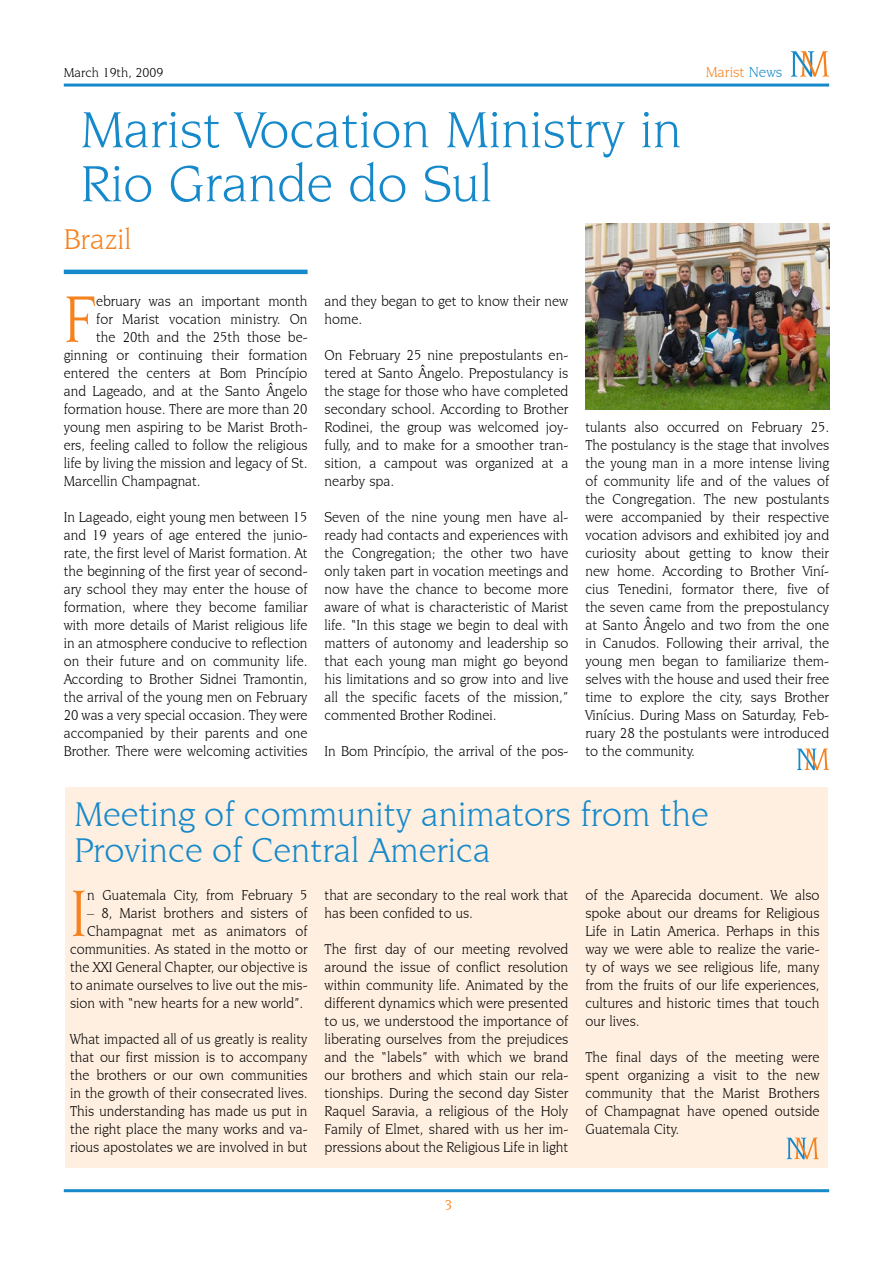
<style>
.page{position:relative;width:893px;height:1263px;background:#fff}
.page>*{position:absolute;margin:0;border:0;box-sizing:border-box;transform-origin:0 0}
.t1{font:70.05px "Novarese IT Cby BT";color:#f5821f;scale:.95 1}
.t2{font:54px/54px "Novarese IT Cby BT";color:#1689ca}
.t3{font:36px/36px "Novarese IT Cby BT";color:#1689ca}
.t4{font:30px "Novarese IT Cby BT";color:#f5821f}
.t5{font:15px/18px "Novarese IT Cby BT";color:#000;text-align:justify;scale:.95 1}
.t6{font:15px/18px "Novarese IT Cby BT";color:#000;text-align:justify;scale:.96 1}
.t7{font:15px "Novarese IT Cby BT";color:#f5821f}
.t8{font:13.5px "Novarese IT Cby BT";color:#000}
.s1{color:#1689ca}
</style>
<div class="page">
<div style="left:65px;top:788px;width:763px;height:380px;background:#ffefe0"></div>
<hr style="left:64px;top:1189px;width:765px;height:3px;background:#1689ca">
<hr style="left:64px;top:270px;width:244px;height:4px;background:#1689ca">
<hr style="left:64px;top:84px;width:765px;height:3px;background:#1689ca">
<svg style="left:791px;top:51px;width:38px;height:26px"></svg>
<svg style="left:797px;top:748px;width:32px;height:22px"></svg>
<img style="left:585px;top:223px;width:244px;height:187px">
<svg style="left:787px;top:1137px;width:32px;height:22px"></svg>
<p class="t8" style="left:64px;top:64px;width:101px">March 19th, 2009</p>
<p class="t7" style="left:706px;top:63px;width:78px">Marist <span class="s1">News</span></p>
<h2 class="t2" style="left:81px;top:102px;width:602px">Marist Vocation Ministry in<br>Rio Grande do Sul</h2>
<h3 class="t4" style="left:64px;top:222px;width:69px">Brazil</h3>
<h1 class="t1" style="left:64px;top:278px;width:36px">F</h1>
<p class="t5" style="left:96px;top:292px;width:224px">ebruary was an important month</p>
<p class="t5" style="left:96px;top:310px;width:224px">for Marist vocation ministry. On</p>
<p class="t5" style="left:96px;top:328px;width:224px">the 20th and the 25th those be-</p>
<p class="t5" style="left:64px;top:346px;width:258px">ginning or continuing their formation</p>
<p class="t5" style="left:64px;top:364px;width:258px">entered the centers at Bom Princípio</p>
<p class="t5" style="left:64px;top:382px;width:258px">and Lageado, and at the Santo Ângelo</p>
<p class="t5" style="left:64px;top:400px;width:258px">formation house. There are more than 20</p>
<p class="t5" style="left:64px;top:418px;width:258px">young men aspiring to be Marist Broth-</p>
<p class="t5" style="left:64px;top:436px;width:258px">ers, feeling called to follow the religious</p>
<p class="t5" style="left:64px;top:454px;width:258px">life by living the mission and legacy of St.</p>
<p class="t5" style="left:64px;top:472px;width:146px">Marcellin Champagnat.</p>
<p class="t5" style="left:64px;top:508px;width:258px">In Lageado, eight young men between 15 and 19 years of age entered the junio&shy;rate, the first level of Marist formation. At the beginning of the first year of second&shy;ary school they may enter the house of formation, where they become familiar with more details of Marist religious life in an atmosphere conducive to reflection on their future and on community life.<br>According to Brother Sidnei Tramontin, the arrival of the young men on February 20 was a very special occasion. They were accompanied by their parents and one Brother. There were welcoming activities</p>
<p class="t5" style="left:325px;top:292px;width:258px">and they began to get to know their new home.</p>
<p class="t6" style="left:325px;top:346px;width:255px">On February 25 nine prepostulants en&shy;tered at Santo Ângelo. Prepostulancy is the stage for those who have completed secondary school. According to Brother Rodinei, the group was welcomed joy&shy;fully, and to make for a smoother tran&shy;sition, a campout was organized at a nearby spa.</p>
<p class="t5" style="left:325px;top:508px;width:258px">Seven of the nine young men have al&shy;ready had contacts and experiences with the Congregation; the other two have only taken part in vocation meetings and now have the chance to become more aware of what is characteristic of Marist life. “In this stage we begin to deal with matters of autonomy and leadership so that each young man might go beyond his limitations and so grow into and live all the specific facets of the mission,” commented Brother Rodinei.</p>
<p class="t5" style="left:325px;top:742px;width:258px">In Bom Princípio, the arrival of the pos-</p>
<p class="t5" style="left:585px;top:418px;width:258px">tulants also occurred on February 25.<br>The postulancy is the stage that involves the young man in a more intense living of community life and of the values of the Congregation. The new postulants were accompanied by their respective vocation advisors and exhibited joy and curiosity about getting to know their new home. According to Brother Viní&shy;cius Tenedini, formator there, five of the seven came from the prepostulancy at Santo Ângelo and two from the one in Canudos. Following their arrival, the young men began to familiarize them&shy;selves with the house and used their free time to explore the city, says Brother Vinícius. During Mass on Saturday, Feb&shy;ruary 28 the postulants were introduced to the community.</p>
<h3 class="t3" style="left:74px;top:795px;width:636px">Meeting of community animators from the<br>Province of Central America</h3>
<h1 class="t1" style="left:70px;top:872px;width:20px">I</h1>
<p class="t5" style="left:87px;top:886px;width:233px">n Guatemala City, from February 5</p>
<p class="t5" style="left:70px;top:904px;width:251px;text-align:right">– 8, Marist brothers and sisters of Champagnat met as animators of communities. As stated in the motto or the XXI General Chapter, our objective is to animate ourselves to live out the mis&shy;sion with “new hearts for a new world”.</p>
<p class="t5" style="left:70px;top:1030px;width:251px">What impacted all of us greatly is reality that our first mission is to accompany the brothers or our own communities in the growth of their consecrated lives.<br>This understanding has made us put in the right place the many works and va&shy;rious apostolates we are involved in but</p>
<p class="t5" style="left:325px;top:886px;width:258px">that are secondary to the real work that has been confided to us.</p>
<p class="t6" style="left:325px;top:940px;width:255px">The first day of our meeting revolved around the issue of conflict resolution within community life. Animated by the different dynamics which were presented to us, we understood the importance of liberating ourselves from the prejudices and the “labels” with which we brand our brothers and which stain our rela&shy;tionships. During the second day Sister Raquel Saravia, a religious of the Holy Family of Elmet, shared with us her im&shy;pressions about the Religious Life in light</p>
<p class="t6" style="left:585px;top:886px;width:245px">of the Aparecida document. We also spoke about our dreams for Religious Life in Latin America. Perhaps in this way we were able to realize the varie&shy;ty of ways we see religious life, many from the fruits of our life experiences, cultures and historic times that touch our lives.</p>
<p class="t6" style="left:585px;top:1048px;width:245px">The final days of the meeting were spent organizing a visit to the new community that the Marist Brothers of Champagnat have opened outside Guatemala City.</p>
</div>
